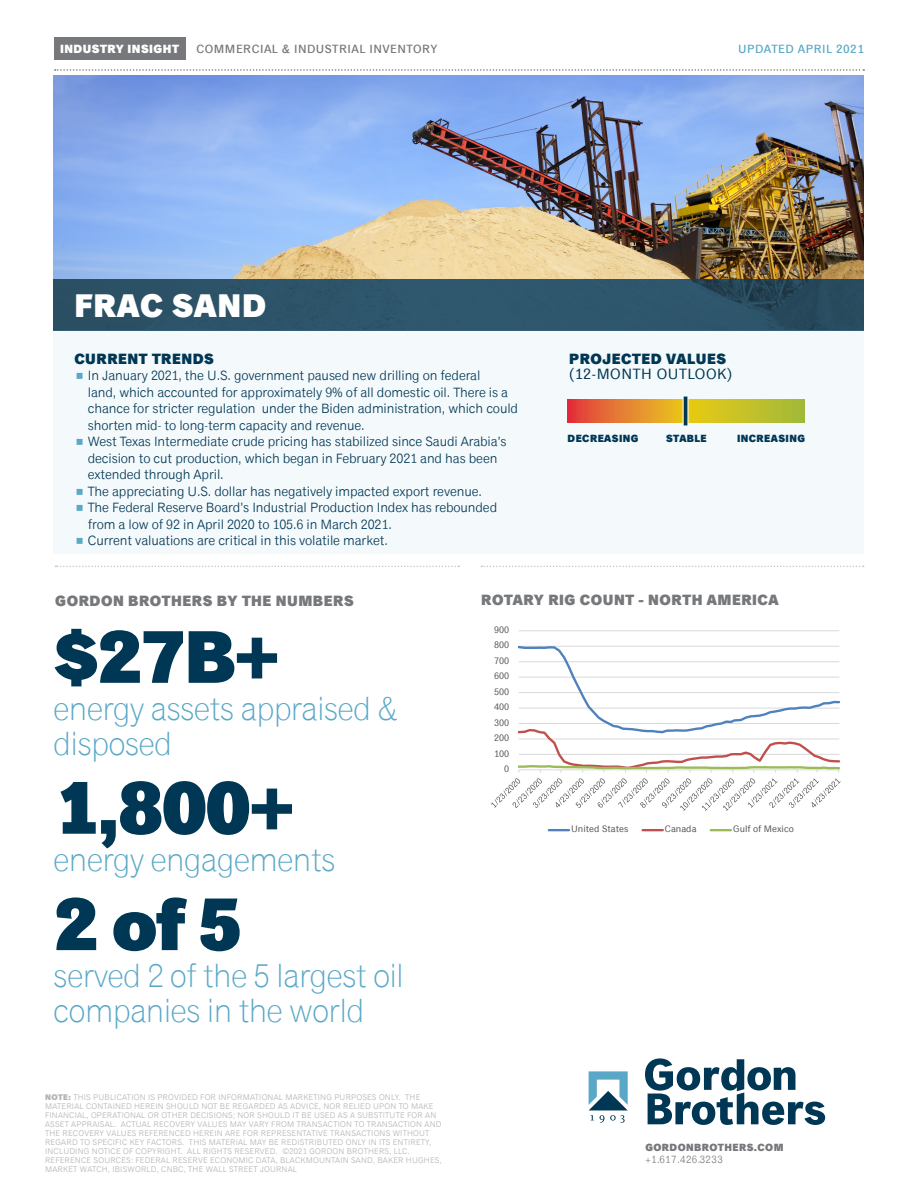
<style>
.page{position:relative;width:918px;height:1188px;background:#fff}
.page>*{position:absolute;margin:0;border:0;box-sizing:border-box;transform-origin:0 0}
.stat_-_S{font:800 75px "Classic Grotesque Pro";letter-spacing:-.025em;color:#003755}
.stat_-_descriptor{font:300 33px/34.5px "Classic Grotesque Pro";letter-spacing:-.025em;color:#5aa8c7}
.head{font:800 33px "Classic Grotesque Pro";letter-spacing:.025em;color:#fff}
.b-head{font:800 15px "Classic Grotesque Pro";letter-spacing:.035em;color:#76787b}
.intro_head{font:800 15px "Classic Grotesque Pro";letter-spacing:.035em;color:#003755}
.intro_head-2{font:15px "Classic Grotesque Pro";letter-spacing:.035em;color:#003755}
.t1{font:13.5px/16.5px "Classic Grotesque Pro";letter-spacing:-.01em;color:#003755}
.industry_names{font:500 12px "Classic Grotesque Pro";letter-spacing:.04em;color:#76787b}
.update_info{font:500 12px "Classic Grotesque Pro";letter-spacing:.04em;color:#5aa8c7}
.t2{font:800 12px "Classic Grotesque Pro";letter-spacing:.04em;color:#fff}
.t3{font:800 10.5px "Classic Grotesque Pro";letter-spacing:.04em;color:#003755}
.t4{font:800 10.5px "Classic Grotesque Pro";letter-spacing:.04em;color:#76787b}
.t5{font:10.5px "Classic Grotesque Pro";letter-spacing:.04em;color:#76787b}
.t6{font:9.45px "Classic Grotesque Pro";color:#595959}
.bottom_note{font:8.25px/9px "Classic Grotesque Pro";letter-spacing:.02em;color:#b2b3b7}
.s1{font-weight:800}
</style>
<div class="page">
<img style="left:53px;top:75px;width:810px;height:254px">
<div style="left:54px;top:331px;width:810px;height:223px;background:#f4f9fb"></div>
<svg style="left:54px;top:280px;width:810px;height:51px;background:#2c5267"></svg>
<svg style="left:568px;top:400px;width:236px;height:23px;background:#d5a02b"></svg>
<svg style="left:55px;top:566px;width:404px;height:1px"></svg>
<svg style="left:481px;top:566px;width:383px;height:1px"></svg>
<div style="left:683px;top:397px;width:6px;height:28px;background:#8da5b2"></div>
<hr style="left:684px;top:397px;width:3px;height:28px;background:#003755">
<hr style="left:519px;top:630px;width:320px;height:1px;background:#d9d9d9">
<svg style="left:491px;top:645px;width:350px;height:166px"></svg>
<hr style="left:549px;top:829px;width:20px;height:2px;background:#4f81bd">
<hr style="left:643px;top:829px;width:20px;height:2px;background:#c0504d">
<hr style="left:711px;top:829px;width:20px;height:2px;background:#9bbb59">
<svg style="left:55px;top:69px;width:809px;height:2px"></svg>
<svg style="left:645px;top:1058px;width:180px;height:67px"></svg>
<svg style="left:589px;top:1071px;width:39px;height:52px"></svg>
<div style="left:54px;top:37px;width:132px;height:23px;background:#76787b"></div>
<h3 class="t2" style="left:60px;top:41px;width:120px">INDUSTRY INSIGHT</h3>
<p class="industry_names" style="left:197px;top:41px;width:242px">COMMERCIAL &amp; INDUSTRIAL INVENTORY</p>
<p class="update_info" style="left:738px;top:41px;width:127px">UPDATED APRIL 2021</p>
<p class="head" style="left:74px;top:284px;width:193px">FRAC SAND</p>
<p class="intro_head" style="left:74px;top:349px;width:141px">CURRENT TRENDS</p>
<p class="t1" style="left:88px;top:368px;width:432px">In January 2021, the U.S. government paused new drilling on federal<br>land, which accounted for approximately 9% of all domestic oil. There is a chance for stricter regulation under the Biden administration, which could shorten mid- to long-term capacity and revenue.</p>
<p class="t1" style="left:88px;top:434px;width:420px">West Texas Intermediate crude pricing has stabilized since Saudi Arabia’s decision to cut production, which began in February 2021 and has been extended through April.</p>
<p class="t1" style="left:88px;top:483px;width:396px">The appreciating U.S. dollar has negatively impacted export revenue.</p>
<p class="t1" style="left:88px;top:500px;width:411px">The Federal Reserve Board’s Industrial Production Index has rebounded from a low of 92 in April 2020 to 105.6 in March 2021.</p>
<p class="t1" style="left:88px;top:533px;width:302px">Current valuations are critical in this volatile market.</p>
<p class="intro_head" style="left:569px;top:349px;width:159px">PROJECTED VALUES</p>
<p class="intro_head-2" style="left:569px;top:365px;width:165px">(12-MONTH OUTLOOK)</p>
<p class="t3" style="left:568px;top:431px;width:72px">DECREASING</p>
<p class="t3" style="left:666px;top:431px;width:42px">STABLE</p>
<p class="t3" style="left:737px;top:431px;width:70px">INCREASING</p>
<p class="b-head" style="left:55px;top:591px;width:300px">GORDON BROTHERS BY THE NUMBERS</p>
<p class="b-head" style="left:481px;top:590px;width:299px">ROTARY RIG COUNT - NORTH AMERICA</p>
<p class="stat_-_S" style="left:53px;top:608px;width:228px">$27B+</p>
<p class="stat_-_descriptor" style="left:53px;top:691px;width:346px">energy assets appraised &amp; disposed</p>
<p class="stat_-_S" style="left:53px;top:759px;width:243px">1,800+</p>
<p class="stat_-_descriptor" style="left:53px;top:842px;width:284px">energy engagements</p>
<p class="stat_-_S" style="left:53px;top:876px;width:191px">2 of 5</p>
<p class="stat_-_descriptor" style="left:53px;top:959px;width:352px">served 2 of the 5 largest oil companies in the world</p>
<p class="t6" style="left:494px;top:624px;width:17px">900</p>
<p class="t6" style="left:494px;top:639px;width:17px">800</p>
<p class="t6" style="left:494px;top:655px;width:17px">700</p>
<p class="t6" style="left:494px;top:670px;width:17px">600</p>
<p class="t6" style="left:494px;top:686px;width:17px">500</p>
<p class="t6" style="left:494px;top:701px;width:17px">400</p>
<p class="t6" style="left:494px;top:717px;width:17px">300</p>
<p class="t6" style="left:494px;top:732px;width:17px">200</p>
<p class="t6" style="left:494px;top:748px;width:17px">100</p>
<p class="t6" style="left:504px;top:763px;width:7px">0</p>
<p class="t6" style="left:571px;top:823px;width:59px">United States</p>
<p class="t6" style="left:665px;top:823px;width:33px">Canada</p>
<p class="t6" style="left:733px;top:823px;width:62px">Gulf of Mexico</p>
<p class="bottom_note" style="left:45px;top:1093px;width:398px"><span class="s1">NOTE:</span> THIS PUBLICATION IS PROVIDED FOR INFORMATIONAL MARKETING PURPOSES ONLY. THE MATERIAL CONTAINED HEREIN SHOULD NOT BE REGARDED AS ADVICE, NOR RELIED UPON TO MAKE FINANCIAL, OPERATIONAL OR OTHER DECISIONS; NOR SHOULD IT BE USED AS A SUBSTITUTE FOR AN ASSET APPRAISAL. ACTUAL RECOVERY VALUES MAY VARY FROM TRANSACTION TO TRANSACTION AND THE RECOVERY VALUES REFERENCED HEREIN ARE FOR REPRESENTATIVE TRANSACTIONS WITHOUT REGARD TO SPECIFIC KEY FACTORS. THIS MATERIAL MAY BE REDISTRIBUTED ONLY IN ITS ENTIRETY, INCLUDING NOTICE OF COPYRIGHT. ALL RIGHTS RESERVED. ©2021 GORDON BROTHERS, LLC.</p>
<p class="bottom_note" style="left:45px;top:1156px;width:398px">REFERENCE SOURCES: FEDERAL RESERVE ECONOMIC DATA, BLACKMOUNTAIN SAND, BAKER HUGHES,<br>MARKET WATCH, IBISWORLD, CNBC, THE WALL STREET JOURNAL</p>
<p class="t4" style="left:645px;top:1141px;width:140px">GORDONBROTHERS.COM</p>
<p class="t5" style="left:645px;top:1153px;width:79px">+1.617.426.3233</p>
</div>
